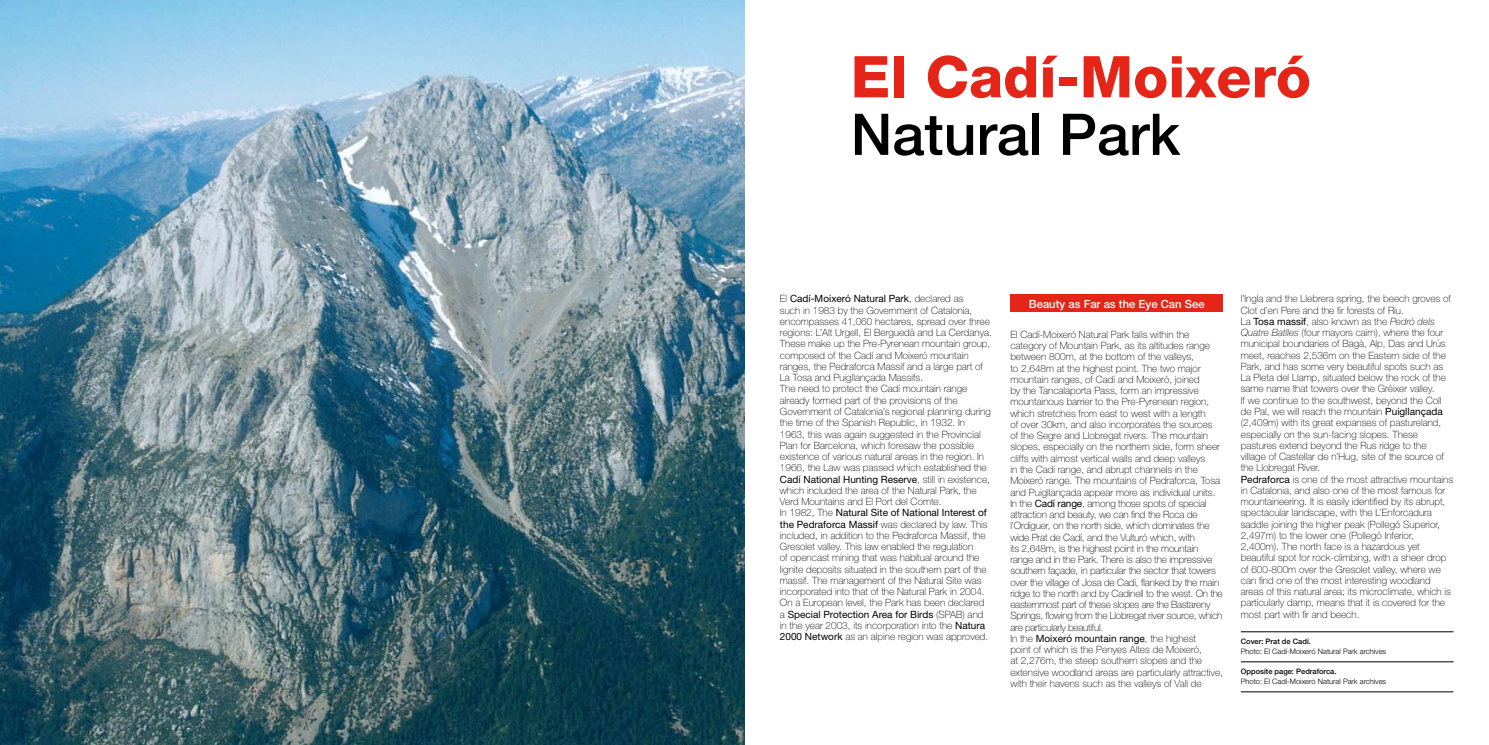
<style>
.page{position:relative;width:1489px;height:745px;background:#fff}
.page>*{position:absolute;margin:0;border:0;box-sizing:border-box;transform-origin:0 0}
.t1{font:800 57.5px "Helvetica Neue";color:#e42518}
.t2{font:500 57.5px "Helvetica Neue";color:#000}
.t3{font:500 11.25px "Helvetica Neue";color:#fff}
.t4{font:100 10px/11.2px "Helvetica Neue";color:#000}
.t5{font:300 7.5px "Helvetica Neue";color:#000}
.t6{font:500 7.5px "Helvetica Neue";color:#000}
.s1{font-weight:400}
.s2{font-style:italic}
</style>
<div class="page">
<hr style="left:1240px;top:631px;width:213px;height:1px;background:#000">
<hr style="left:1240px;top:661px;width:213px;height:1px;background:#000">
<hr style="left:1240px;top:691px;width:213px;height:1px;background:#000">
<div style="left:1010px;top:294px;width:212px;height:18px;background:#e42518"></div>
<img style="left:0;top:0;width:744px;height:744px">
<h1 class="t1" style="left:850px;top:44px;width:461px">El Cadí-Moixeró</h1>
<h1 class="t2" style="left:850px;top:101px;width:331px">Natural Park</h1>
<p class="t4" style="left:780px;top:294px;width:213px">El <span class="s1">Cadí-Moixeró Natural Park</span>, declared as<br>such in 1983 by the Government of Catalonia, encompasses 41,060 hectares, spread over three regions: L’Alt Urgell, El Berguedà and La Cerdanya.<br>These make up the Pre-Pyrenean mountain group, composed of the Cadí and Moixeró mountain ranges, the Pedraforca Massif and a large part of La Tosa and Puigllançada Massifs.<br>The need to protect the Cadí mountain range already formed part of the provisions of the Government of Catalonia’s regional planning during the time of the Spanish Republic, in 1932. In 1963, this was again suggested in the Provincial Plan for Barcelona, which foresaw the possible existence of various natural areas in the region. In 1966, the Law was passed which established the <span class="s1">Cadí National Hunting Reserve</span>, still in existence, which included the area of the Natural Park, the Verd Mountains and El Port del Comte.<br>In 1982, The <span class="s1">Natural Site of National Interest of the Pedraforca Massif</span> was declared by law. This included, in addition to the Pedraforca Massif, the Gresolet valley. This law enabled the regulation<br>of opencast mining that was habitual around the lignite deposits situated in the southern part of the massif. The management of the Natural Site was incorporated into that of the Natural Park in 2004.<br>On a European level, the Park has been declared<br>a <span class="s1">Special Protection Area for Birds</span> (SPAB) and in the year 2003, its incorporation into the <span class="s1">Natura 2000 Network</span> as an alpine region was approved.</p>
<p class="t3" style="left:1028px;top:297px;width:177px">Beauty as Far as the Eye Can See</p>
<p class="t4" style="left:1010px;top:329px;width:214px">El Cadí-Moixeró Natural Park falls within the category of Mountain Park, as its altitudes range between 800m, at the bottom of the valleys,<br>to 2,648m at the highest point. The two major mountain ranges, of Cadí and Moixeró, joined<br>by the Tancalaporta Pass, form an impressive mountainous barrier to the Pre-Pyrenean region, which stretches from east to west with a length<br>of over 30km, and also incorporates the sources<br>of the Segre and Llobregat rivers. The mountain slopes, especially on the northern side, form sheer cliffs with almost vertical walls and deep valleys<br>in the Cadí range, and abrupt channels in the Moixeró range. The mountains of Pedraforca, Tosa and Puigllançada appear more as individual units.<br>In the <span class="s1">Cadí range</span>, among those spots of special attraction and beauty, we can find the Roca de l’Ordiguer, on the north side, which dominates the wide Prat de Cadí, and the Vulturó which, with<br>its 2,648m, is the highest point in the mountain range and in the Park. There is also the impressive southern façade, in particular the sector that towers over the village of Josa de Cadí, flanked by the main ridge to the north and by Cadinell to the west. On the easternmost part of these slopes are the Bastareny Springs, flowing from the Llobregat river source, which are particularly beautiful.<br>In the <span class="s1">Moixeró mountain range</span>, the highest<br>point of which is the Penyes Altes de Moixeró,<br>at 2,276m, the steep southern slopes and the extensive woodland areas are particularly attractive, with their havens such as the valleys of Vall de</p>
<p class="t4" style="left:1240px;top:294px;width:214px">l’Ingla and the Llebrera spring, the beech groves of Clot d’en Pere and the fir forests of Riu.<br>La <span class="s1">Tosa massif</span>, also known as the <span class="s2">Pedró dels Quatre Batlles</span> (four mayors cairn), where the four municipal boundaries of Bagà, Alp, Das and Urús meet, reaches 2,536m on the Eastern side of the Park, and has some very beautiful spots such as La Pleta del Llamp, situated below the rock of the same name that towers over the Gréixer valley.<br>If we continue to the southwest, beyond the Coll de Pal, we will reach the mountain <span class="s1">Puigllançada </span>(2,409m) with its great expanses of pastureland, especially on the sun-facing slopes. These pastures extend beyond the Rus ridge to the village of Castellar de n’Hug, site of the source of the Llobregat River.<br><span class="s1">Pedraforca</span> is one of the most attractive mountains in Catalonia, and also one of the most famous for mountaineering. It is easily identified by its abrupt, spectacular landscape, with the L’Enforcadura saddle joining the higher peak (Pollegó Superior, 2,497m) to the lower one (Pollegó Inferior, 2,400m). The north face is a hazardous yet beautiful spot for rock-climbing, with a sheer drop of 600-800m over the Gresolet valley, where we can find one of the most interesting woodland areas of this natural area; its microclimate, which is particularly damp, means that it is covered for the most part with fir and beech.</p>
<p class="t6" style="left:1240px;top:636px;width:72px">Cover: Prat de Cadí.</p>
<p class="t5" style="left:1240px;top:648px;width:147px">Photo: El Cadí-Moixeró Natural Park archives</p>
<p class="t6" style="left:1240px;top:666px;width:97px">Opposite page: Pedraforca.</p>
<p class="t5" style="left:1240px;top:678px;width:147px">Photo: El Cadí-Moixeró Natural Park archives</p>
</div>
